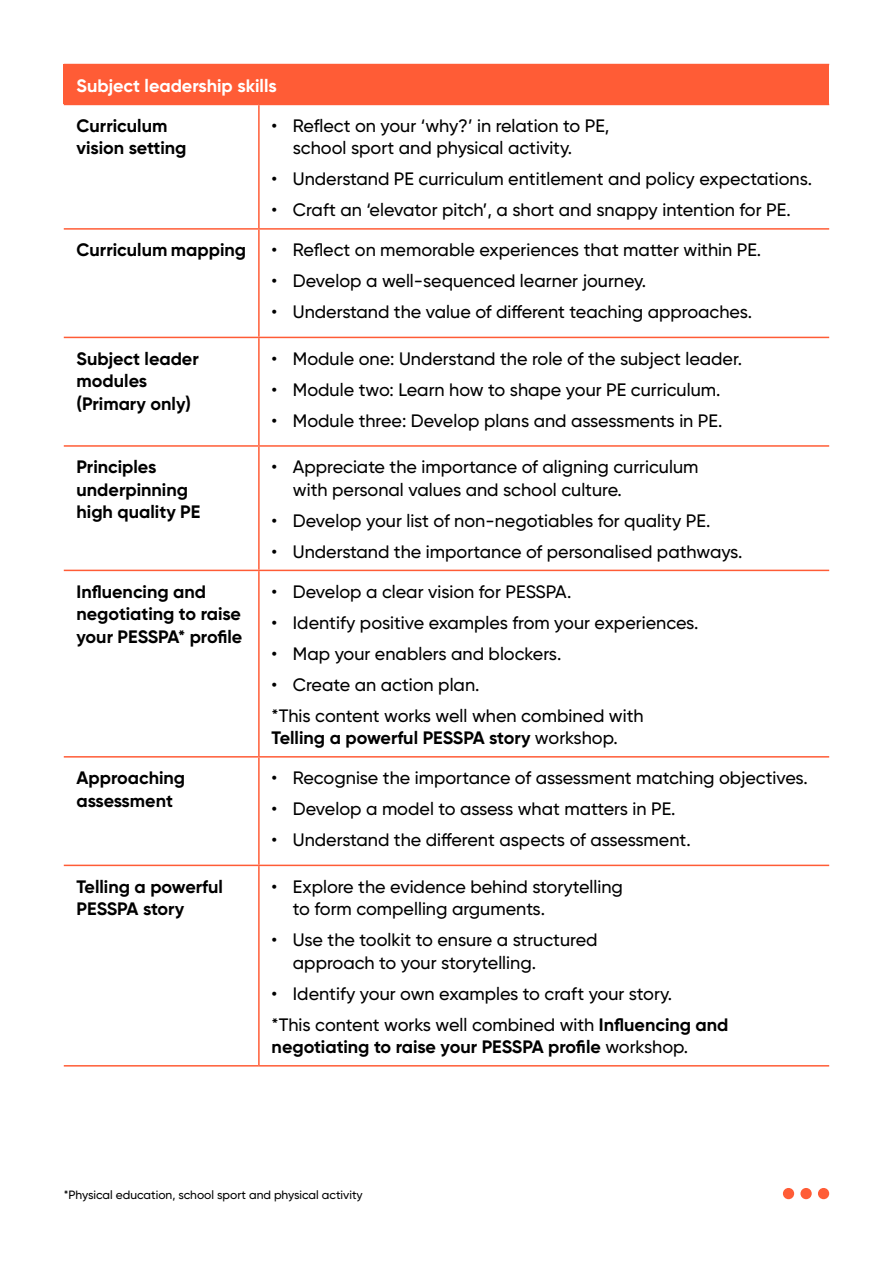
<style>
.page{position:relative;width:893px;height:1263px;background:#fff}
.page>*{position:absolute;margin:0;border:0;box-sizing:border-box;transform-origin:0 0}
.t1{font:500 18px/22.5px "Gilroy";color:#000}
.t2{font:700 18px/22.5px "Gilroy";color:#000}
.t3{font:700 18px "Gilroy";color:#fff}
.t4{font:500 12px "Gilroy";color:#000}
.s1{font-weight:700}
.s2{font-weight:500}
</style>
<div class="page">
<div style="left:64px;top:65px;width:765px;height:39px;background:#ff5c36"></div>
<hr style="left:64px;top:64px;width:195px;height:1px;background:#ff5c36">
<hr style="left:259px;top:64px;width:570px;height:1px;background:#ff5c36">
<hr style="left:64px;top:104px;width:195px;height:1px;background:#ff5c36">
<hr style="left:259px;top:104px;width:570px;height:1px;background:#ff5c36">
<hr style="left:258px;top:105px;width:2px;height:123px;background:#ff5c36">
<hr style="left:64px;top:228px;width:195px;height:2px;background:#ff5c36">
<hr style="left:259px;top:228px;width:570px;height:2px;background:#ff5c36">
<hr style="left:258px;top:230px;width:2px;height:107px;background:#ff5c36">
<hr style="left:64px;top:337px;width:195px;height:1px;background:#ff5c36">
<hr style="left:259px;top:337px;width:570px;height:1px;background:#ff5c36">
<hr style="left:258px;top:338px;width:2px;height:107px;background:#ff5c36">
<hr style="left:64px;top:445px;width:195px;height:2px;background:#ff5c36">
<hr style="left:259px;top:445px;width:570px;height:2px;background:#ff5c36">
<hr style="left:258px;top:447px;width:2px;height:123px;background:#ff5c36">
<hr style="left:64px;top:570px;width:195px;height:1px;background:#ff5c36">
<hr style="left:259px;top:570px;width:570px;height:1px;background:#ff5c36">
<hr style="left:258px;top:571px;width:2px;height:185px;background:#ff5c36">
<hr style="left:64px;top:756px;width:195px;height:1px;background:#ff5c36">
<hr style="left:259px;top:756px;width:570px;height:1px;background:#ff5c36">
<hr style="left:258px;top:757px;width:2px;height:108px;background:#ff5c36">
<hr style="left:64px;top:865px;width:195px;height:1px;background:#ff5c36">
<hr style="left:259px;top:865px;width:570px;height:1px;background:#ff5c36">
<hr style="left:258px;top:866px;width:2px;height:199px;background:#ff5c36">
<hr style="left:64px;top:1065px;width:195px;height:1px;background:#ff5c36">
<hr style="left:259px;top:1065px;width:570px;height:1px;background:#ff5c36">
<svg style="left:783px;top:1188px;width:46px;height:11px"></svg>
<p class="t3" style="left:77px;top:74px;width:202px">Subject leadership skills</p>
<p class="t2" style="left:77px;top:114px;width:111px">Curriculum vision setting</p>
<p class="t1" style="left:293px;top:114px;width:318px;text-indent:-21px">• Reflect on your ‘why?’ in relation to PE, school sport and physical activity.</p>
<p class="t1" style="left:272px;top:167px;width:542px">• Understand PE curriculum entitlement and policy expectations.</p>
<p class="t1" style="left:272px;top:198px;width:521px">• Craft an ‘elevator pitch’, a short and snappy intention for PE.</p>
<p class="t2" style="left:77px;top:238px;width:171px">Curriculum mapping</p>
<p class="t1" style="left:272px;top:238px;width:491px">• Reflect on memorable experiences that matter within PE.</p>
<p class="t1" style="left:272px;top:269px;width:376px">• Develop a well-sequenced learner journey.</p>
<p class="t1" style="left:272px;top:300px;width:482px">• Understand the value of different teaching approaches.</p>
<p class="t2" style="left:77px;top:347px;width:124px">Subject leader modules (Primary only)</p>
<p class="t1" style="left:272px;top:347px;width:472px">• Module one: Understand the role of the subject leader.</p>
<p class="t1" style="left:272px;top:378px;width:450px">• Module two: Learn how to shape your PE curriculum.</p>
<p class="t1" style="left:272px;top:409px;width:452px">• Module three: Develop plans and assessments in PE.</p>
<p class="t2" style="left:77px;top:455px;width:125px">Principles underpinning high quality PE</p>
<p class="t1" style="left:293px;top:455px;width:407px;text-indent:-21px">• Appreciate the importance of aligning curriculum with personal values and school culture.</p>
<p class="t1" style="left:272px;top:509px;width:440px">• Develop your list of non-negotiables for quality PE.</p>
<p class="t1" style="left:272px;top:540px;width:472px">• Understand the importance of personalised pathways.</p>
<p class="t2" style="left:77px;top:580px;width:167px">Influencing and negotiating to raise your PESSPA* profile</p>
<p class="t1" style="left:272px;top:580px;width:301px">• Develop a clear vision for PESSPA.</p>
<p class="t1" style="left:272px;top:611px;width:428px">• Identify positive examples from your experiences.</p>
<p class="t1" style="left:272px;top:642px;width:291px">• Map your enablers and blockers.</p>
<p class="t1" style="left:272px;top:673px;width:209px">• Create an action plan.</p>
<p class="t1" style="left:272px;top:704px;width:373px">*This content works well when combined with<br><span class="s1">Telling a powerful PESSPA story</span> workshop.</p>
<p class="t2" style="left:77px;top:766px;width:110px">Approaching assessment</p>
<p class="t1" style="left:272px;top:766px;width:538px">• Recognise the importance of assessment matching objectives.</p>
<p class="t1" style="left:272px;top:797px;width:405px">• Develop a model to assess what matters in PE.</p>
<p class="t1" style="left:272px;top:828px;width:421px">• Understand the different aspects of assessment.</p>
<p class="t2" style="left:77px;top:875px;width:148px">Telling a powerful<br>PESSPA story</p>
<p class="t1" style="left:293px;top:875px;width:332px;text-indent:-21px">• Explore the evidence behind storytelling to form compelling arguments.</p>
<p class="t1" style="left:293px;top:928px;width:306px;text-indent:-21px">• Use the toolkit to ensure a structured approach to your storytelling.</p>
<p class="t1" style="left:272px;top:982px;width:402px">• Identify your own examples to craft your story.</p>
<p class="t2" style="left:272px;top:1013px;width:458px"><span class="s2">*This content works well combined with</span> Influencing and negotiating to raise your PESSPA profile <span class="s2">workshop.</span></p>
<p class="t4" style="left:64px;top:1187px;width:301px">*Physical education, school sport and physical activity</p>
</div>
